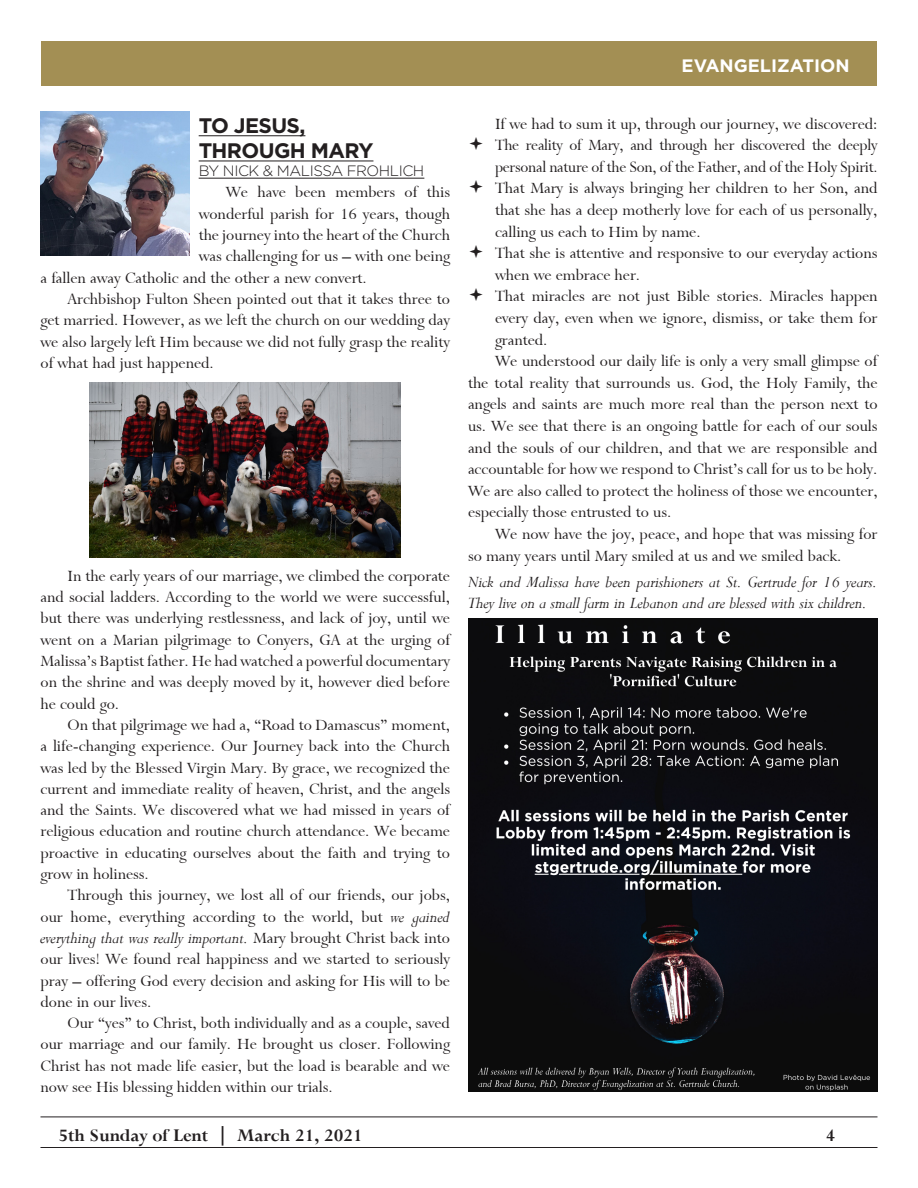
<style>
.page{position:relative;width:918px;height:1188px;background:#fff}
.page>*{position:absolute;margin:0;border:0;box-sizing:border-box;transform-origin:0 0}
.t1{font:700 21px "Gotham";letter-spacing:-.03em;color:#231f20}
.t2{font:19.5px "Bronte Bold SWFTE";color:#231f20}
.t3{font:18px/21.3px "Bronte Regular SWFTE";color:#231f20;text-align:justify}
.t4{font:18px/21.6px "Bronte Italic SWFTE";color:#231f20}
.t5{font:700 18px "Gotham";color:#fff}
.t6{font:300 15px "Gotham";letter-spacing:-.03em;color:#231f20}
.s1{font-family:"Bronte Italic SWFTE"}
</style>
<div class="page">
<hr style="left:40px;top:1147px;width:838px;height:1px;background:#231f20">
<hr style="left:40px;top:1117px;width:838px;height:1px;background:#231f20">
<div style="left:41px;top:41px;width:836px;height:45px;background:#a38f54"></div>
<hr style="left:199px;top:136px;width:106px;height:1px;background:#231f20">
<hr style="left:199px;top:161px;width:174px;height:1px;background:#231f20">
<hr style="left:199px;top:178px;width:225px;height:1px;background:#231f20">
<img style="left:90px;top:383px;width:311px;height:175px">
<img style="left:40px;top:112px;width:150px;height:144px">
<img style="left:468px;top:618px;width:410px;height:473px">
<p class="t5" style="left:682px;top:55px;width:170px">EVANGELIZATION</p>
<p class="t1" style="left:199px;top:113px;width:108px">TO JESUS,</p>
<p class="t1" style="left:199px;top:139px;width:176px">THROUGH MARY</p>
<p class="t6" style="left:199px;top:163px;width:227px">BY NICK &amp; MALISSA FROHLICH</p>
<p class="t3" style="left:226px;top:182px;width:226px">We have been members of this</p>
<p class="t3" style="left:199px;top:203px;width:253px">wonderful parish for 16 years, though</p>
<p class="t3" style="left:199px;top:224px;width:253px">the journey into the heart of the Church</p>
<p class="t3" style="left:199px;top:246px;width:253px">was challenging for us – with one being</p>
<p class="t3" style="left:40px;top:267px;width:328px">a fallen away Catholic and the other a new convert.</p>
<p class="t3" style="left:40px;top:288px;width:411px;text-indent:27px">Archbishop Fulton Sheen pointed out that it takes three to get married. However, as we left the church on our wedding day we also largely left Him because we did not fully grasp the reality of what had just happened.</p>
<p class="t3" style="left:40px;top:565px;width:411px;text-indent:27px">In the early years of our marriage, we climbed the corporate and social ladders. According to the world we were successful, but there was underlying restlessness, and lack of joy, until we went on a Marian pilgrimage to Conyers, GA at the urging of Malissa’s Baptist father. He had watched a powerful documentary on the shrine and was deeply moved by it, however died before he could go.</p>
<p class="t3" style="left:40px;top:714px;width:411px;text-indent:27px">On that pilgrimage we had a, “Road to Damascus” moment, a life-changing experience. Our Journey back into the Church was led by the Blessed Virgin Mary. By grace, we recognized the current and immediate reality of heaven, Christ, and the angels and the Saints. We discovered what we had missed in years of religious education and routine church attendance. We became proactive in educating ourselves about the faith and trying to grow in holiness.</p>
<p class="t3" style="left:40px;top:885px;width:411px;text-indent:27px">Through this journey, we lost all of our friends, our jobs, our home, everything according to the world, but <span class="s1">we gained everything that was really important.</span> Mary brought Christ back into our lives! We found real happiness and we started to seriously pray – offering God every decision and asking for His will to be done in our lives.</p>
<p class="t3" style="left:40px;top:1012px;width:411px;text-indent:27px">Our “yes” to Christ, both individually and as a couple, saved our marriage and our family. He brought us closer. Following Christ has not made life easier, but the load is bearable and we now see His blessing hidden within our trials.</p>
<p class="t3" style="left:495px;top:113px;width:384px">If we had to sum it up, through our journey, we discovered:</p>
<p class="t3" style="left:495px;top:134px;width:384px">The reality of Mary, and through her discovered the deeply personal nature of the Son, of the Father, and of the Holy Spirit.</p>
<p class="t3" style="left:495px;top:178px;width:384px">That Mary is always bringing her children to her Son, and that she has a deep motherly love for each of us personally, calling us each to Him by name.</p>
<p class="t3" style="left:495px;top:242px;width:384px">That she is attentive and responsive to our everyday actions when we embrace her.</p>
<p class="t3" style="left:495px;top:286px;width:384px">That miracles are not just Bible stories. Miracles happen every day, even when we ignore, dismiss, or take them for granted.</p>
<p class="t3" style="left:468px;top:350px;width:411px;text-indent:27px">We understood our daily life is only a very small glimpse of the total reality that surrounds us. God, the Holy Family, the angels and saints are much more real than the person next to us. We see that there is an ongoing battle for each of our souls and the souls of our children, and that we are responsible and accountable for how we respond to Christ’s call for us to be holy.<br>We are also called to protect the holiness of those we encounter, especially those entrusted to us.</p>
<p class="t3" style="left:468px;top:523px;width:411px;text-indent:27px">We now have the joy, peace, and hope that was missing for so many years until Mary smiled at us and we smiled back.</p>
<p class="t4" style="left:468px;top:571px;width:411px">Nick and Malissa have been parishioners at St. Gertrude for 16 years.<br>They live on a small farm in Lebanon and are blessed with six children.</p>
<p class="t2" style="left:58px;top:1123px;width:306px">5th Sunday of Lent | March 21, 2021</p>
<p class="t2" style="left:826px;top:1123px;width:11px">4</p>
</div>
